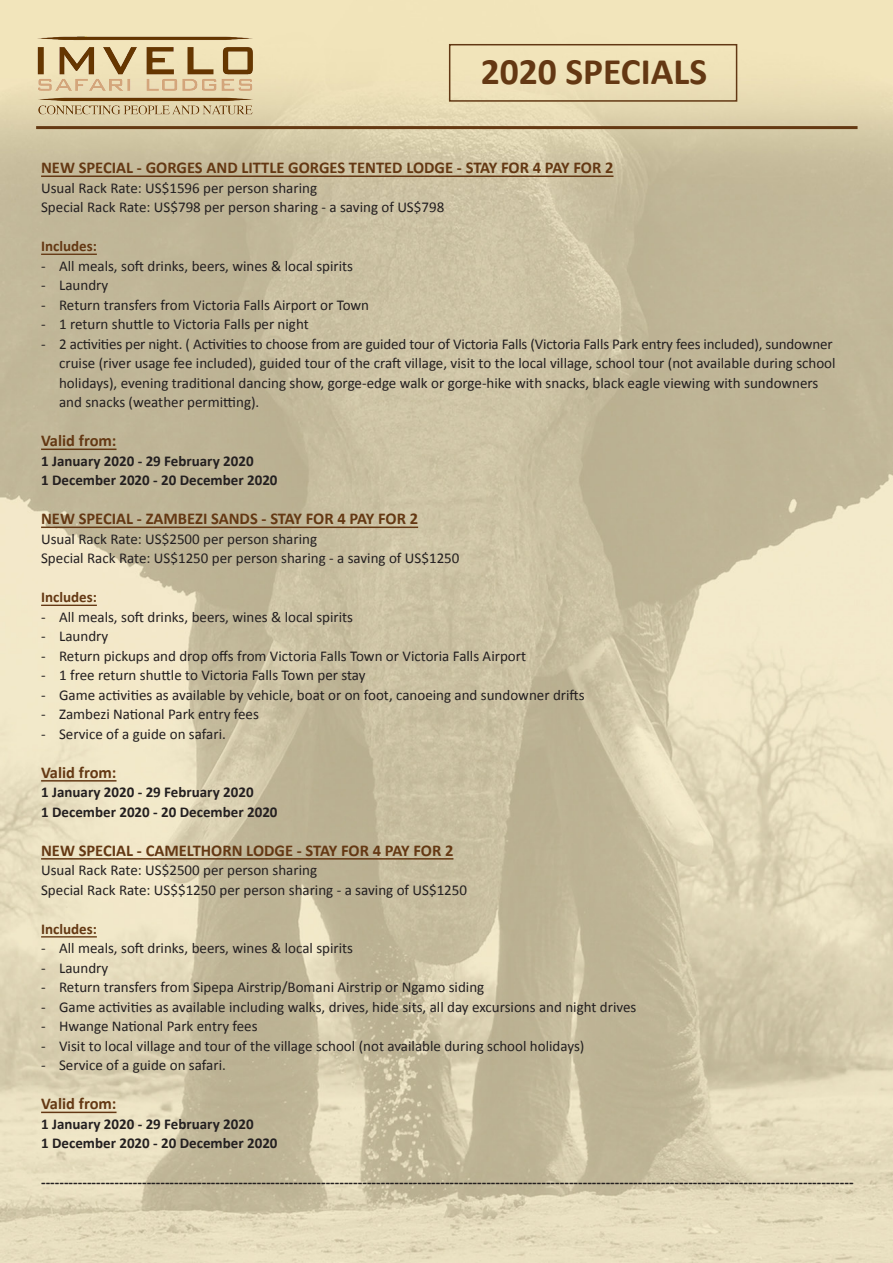
<style>
.page{position:relative;width:893px;height:1263px;background:#fff}
.page>*{position:absolute;margin:0;border:0;box-sizing:border-box;transform-origin:0 0}
.t1{font:700 37.5px "Calibri";color:#643813}
.t2{font:700 16.5px "Calibri";color:#643813}
.t3{font:15px/19.5px "Calibri";color:#231f20;text-align:right}
.t4{font:700 15px "Calibri";color:#231f20}
.t5{font:700 15px "Calibri";color:#643813}
</style>
<div class="page">
<img style="left:0;top:0;width:893px;height:1263px">
<hr style="left:41px;top:175px;width:572px;height:2px;background:#643813">
<hr style="left:41px;top:254px;width:56px;height:1px;background:#643813">
<hr style="left:41px;top:448px;width:76px;height:2px;background:#643813">
<hr style="left:41px;top:526px;width:377px;height:2px;background:#643813">
<hr style="left:41px;top:605px;width:56px;height:1px;background:#643813">
<hr style="left:41px;top:780px;width:76px;height:1px;background:#643813">
<hr style="left:41px;top:858px;width:412px;height:1px;background:#643813">
<hr style="left:41px;top:936px;width:56px;height:1px;background:#643813">
<hr style="left:41px;top:1111px;width:76px;height:2px;background:#643813">
<hr style="left:36px;top:126px;width:821px;height:3px;background:#643813">
<img style="left:35px;top:32px;width:221px;height:86px">
<div style="left:449px;top:44px;width:288px;height:58px;border:2px solid #623814"></div>
<p class="t1" style="left:481px;top:48px;width:228px">2020 SPECIALS</p>
<p class="t2" style="left:41px;top:158px;width:574px">NEW SPECIAL - GORGES AND LITTLE GORGES TENTED LODGE - STAY FOR 4 PAY FOR 2</p>
<p class="t3" style="left:41px;top:177px;width:277px">Usual Rack Rate: US$1596 per person sharing</p>
<p class="t3" style="left:41px;top:197px;width:405px">Special Rack Rate: US$798 per person sharing - a saving of US$798</p>
<p class="t5" style="left:41px;top:237px;width:57px">Includes:</p>
<p class="t3" style="left:41px;top:255px;width:314px">- All meals, soft drinks, beers, wines &amp; local spirits</p>
<p class="t3" style="left:41px;top:275px;width:69px">- Laundry</p>
<p class="t3" style="left:41px;top:294px;width:330px">- Return transfers from Victoria Falls Airport or Town</p>
<p class="t3" style="left:41px;top:314px;width:269px">- 1 return shuttle to Victoria Falls per night</p>
<p class="t3" style="left:41px;top:333px;width:796px">- 2 activities per night. ( Activities to choose from are guided tour of Victoria Falls (Victoria Falls Park entry fees included), sundowner cruise (river usage fee included), guided tour of the craft village, visit to the local village, school tour (not available during school</p>
<p class="t3" style="left:59px;top:372px;width:761px;text-align:left">holidays), evening traditional dancing show, gorge-edge walk or gorge-hike with snacks, black eagle viewing with sundowners and snacks (weather permitting).</p>
<p class="t2" style="left:41px;top:431px;width:77px">Valid from:</p>
<p class="t4" style="left:41px;top:451px;width:214px">1 January 2020 - 29 February 2020</p>
<p class="t4" style="left:41px;top:471px;width:238px">1 December 2020 - 20 December 2020</p>
<p class="t2" style="left:41px;top:509px;width:379px">NEW SPECIAL - ZAMBEZI SANDS - STAY FOR 4 PAY FOR 2</p>
<p class="t3" style="left:41px;top:528px;width:277px">Usual Rack Rate: US$2500 per person sharing</p>
<p class="t3" style="left:41px;top:548px;width:420px">Special Rack Rate: US$1250 per person sharing - a saving of US$1250</p>
<p class="t5" style="left:41px;top:588px;width:57px">Includes:</p>
<p class="t3" style="left:41px;top:606px;width:314px">- All meals, soft drinks, beers, wines &amp; local spirits</p>
<p class="t3" style="left:41px;top:626px;width:69px">- Laundry</p>
<p class="t3" style="left:41px;top:645px;width:486px">- Return pickups and drop offs from Victoria Falls Town or Victoria Falls Airport</p>
<p class="t3" style="left:41px;top:665px;width:326px">- 1 free return shuttle to Victoria Falls Town per stay</p>
<p class="t3" style="left:41px;top:684px;width:545px">- Game activities as available by vehicle, boat or on foot, canoeing and sundowner drifts</p>
<p class="t3" style="left:41px;top:704px;width:219px">- Zambezi National Park entry fees</p>
<p class="t3" style="left:41px;top:723px;width:186px">- Service of a guide on safari.</p>
<p class="t2" style="left:41px;top:762px;width:77px">Valid from:</p>
<p class="t4" style="left:41px;top:783px;width:214px">1 January 2020 - 29 February 2020</p>
<p class="t4" style="left:41px;top:802px;width:238px">1 December 2020 - 20 December 2020</p>
<p class="t2" style="left:41px;top:840px;width:414px">NEW SPECIAL - CAMELTHORN LODGE - STAY FOR 4 PAY FOR 2</p>
<p class="t3" style="left:41px;top:860px;width:277px">Usual Rack Rate: US$2500 per person sharing</p>
<p class="t3" style="left:41px;top:879px;width:427px">Special Rack Rate: US$$1250 per person sharing - a saving of US$1250</p>
<p class="t5" style="left:41px;top:919px;width:57px">Includes:</p>
<p class="t3" style="left:41px;top:938px;width:314px">- All meals, soft drinks, beers, wines &amp; local spirits</p>
<p class="t3" style="left:41px;top:957px;width:69px">- Laundry</p>
<p class="t3" style="left:41px;top:977px;width:445px">- Return transfers from Sipepa Airstrip/Bomani Airstrip or Ngamo siding</p>
<p class="t3" style="left:41px;top:996px;width:597px">- Game activities as available including walks, drives, hide sits, all day excursions and night drives</p>
<p class="t3" style="left:41px;top:1016px;width:218px">- Hwange National Park entry fees</p>
<p class="t3" style="left:41px;top:1035px;width:545px">- Visit to local village and tour of the village school (not available during school holidays)</p>
<p class="t3" style="left:41px;top:1055px;width:186px">- Service of a guide on safari.</p>
<p class="t2" style="left:41px;top:1094px;width:77px">Valid from:</p>
<p class="t4" style="left:41px;top:1114px;width:214px">1 January 2020 - 29 February 2020</p>
<p class="t4" style="left:41px;top:1134px;width:238px">1 December 2020 - 20 December 2020</p>
<p class="t4" style="left:41px;top:1173px;width:814px">---------------------------------------------------------------------------------------------------------------------------------------------------------------------------------</p>
</div>
